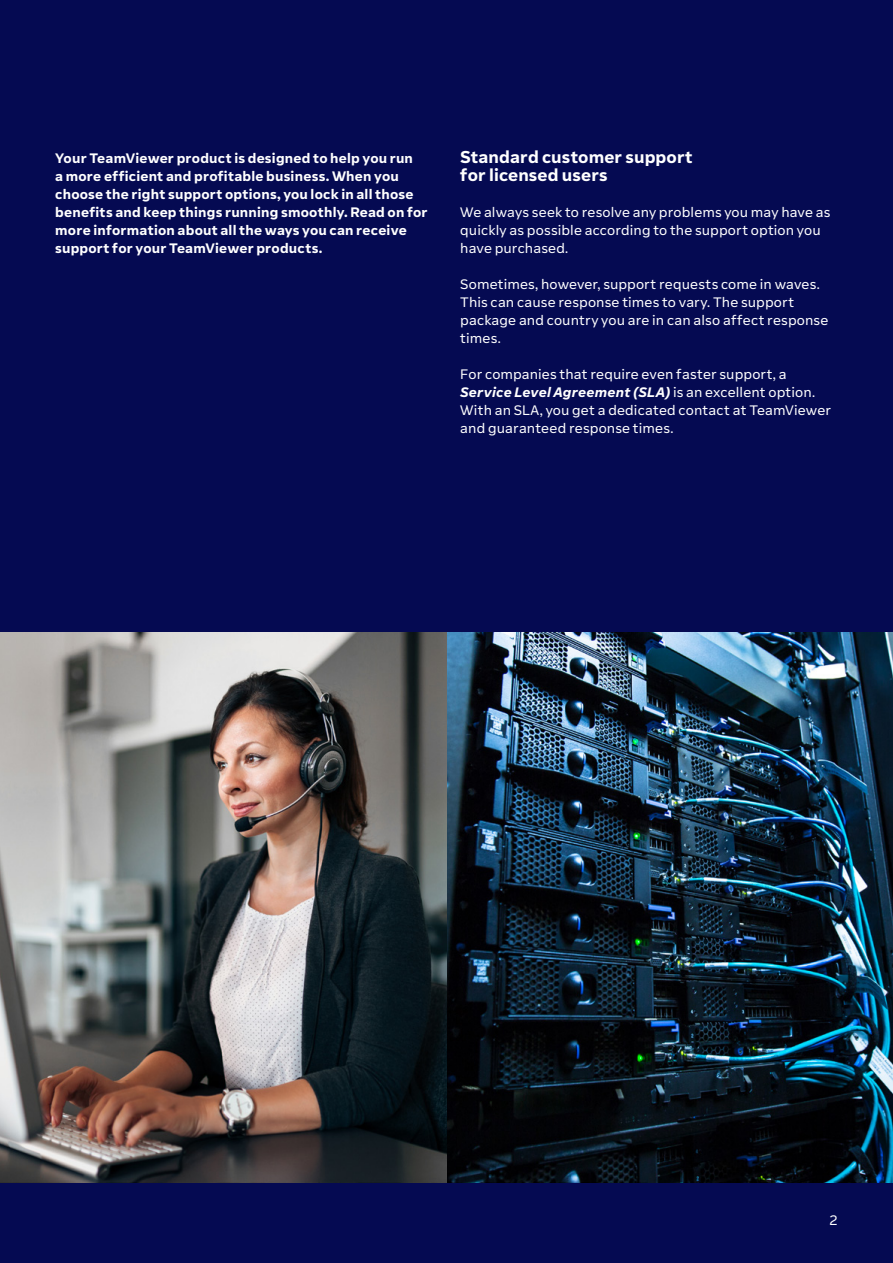
<style>
.page{position:relative;width:893px;height:1263px;background:#050a52}
.page>*{position:absolute;margin:0;border:0;box-sizing:border-box;transform-origin:0 0}
.t1{font:700 15px/18px "Team Viewer Sans";letter-spacing:.005em;color:#fff}
.t2{font:12px/18px "Team Viewer Sans";letter-spacing:.01em;color:#fff}
.t3{font:700 12px/18px "Team Viewer Sans";letter-spacing:.015em;color:#fff}
.s1{font-weight:700;font-style:italic}
</style>
<div class="page">
<img style="left:0;top:632px;width:893px;height:550px">
<p class="t3" style="left:55px;top:149px;width:374px">Your TeamViewer product is designed to help you run<br>a more efficient and profitable business. When you choose the right support options, you lock in all those benefits and keep things running smoothly. Read on for more information about all the ways you can receive support for your TeamViewer products.</p>
<p class="t1" style="left:460px;top:148px;width:234px">Standard customer support for licensed users</p>
<p class="t2" style="left:460px;top:203px;width:372px">We always seek to resolve any problems you may have as quickly as possible according to the support option you have purchased.</p>
<p class="t2" style="left:460px;top:275px;width:370px">Sometimes, however, support requests come in waves.<br>This can cause response times to vary. The support package and country you are in can also affect response times.</p>
<p class="t2" style="left:460px;top:365px;width:372px">For companies that require even faster support, a <span class="s1">Service Level Agreement (SLA)</span> is an excellent option.<br>With an SLA, you get a dedicated contact at TeamViewer and guaranteed response times.</p>
<p class="t2" style="left:830px;top:1211px;width:10px">2</p>
</div>
